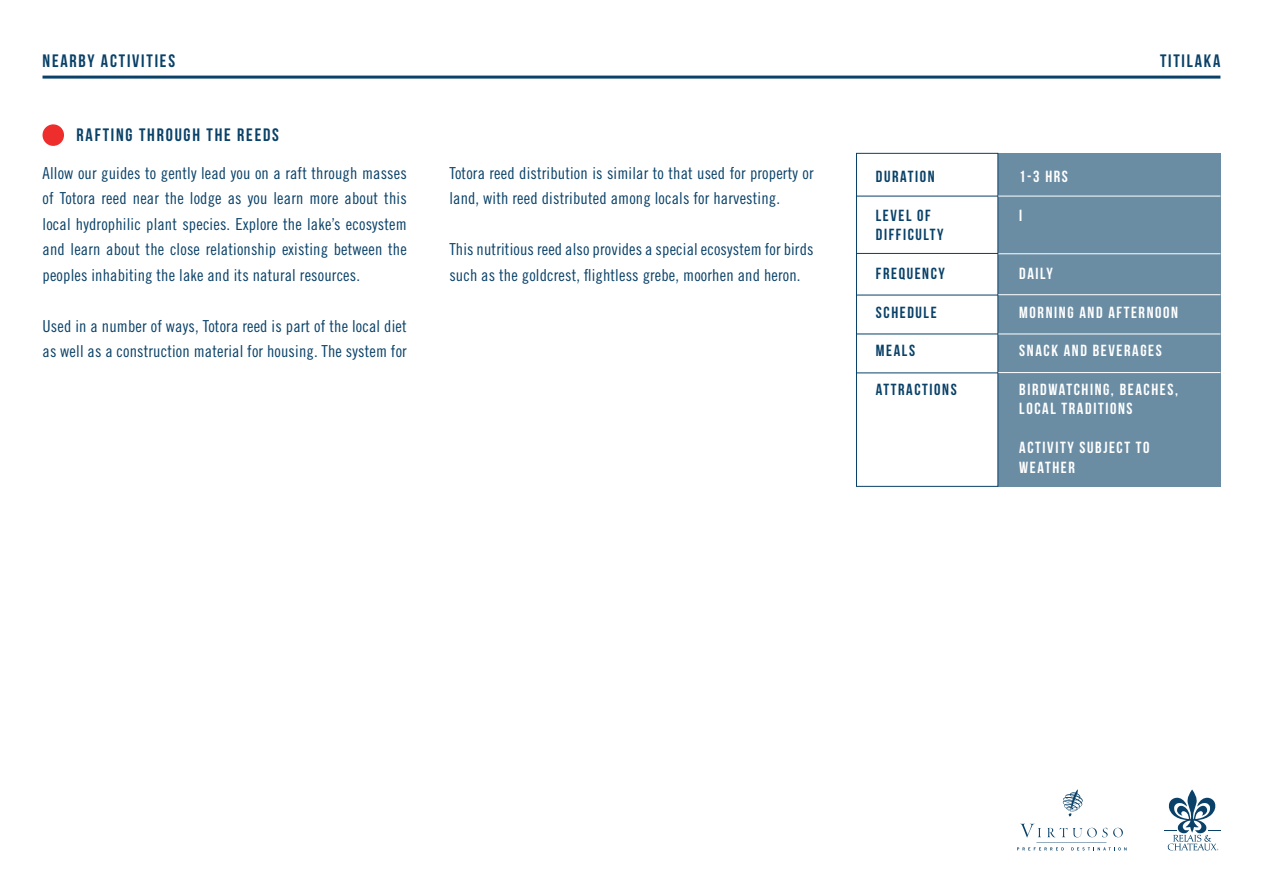
<style>
.page{position:relative;width:1263px;height:893px;background:#fff}
.page>*{position:absolute;margin:0;border:0;box-sizing:border-box;transform-origin:0 0}
.t1{font:18px "Bebas Neue";letter-spacing:.1em;color:#094168}
.t2{font:16.5px/25.5px "Trade Gothic Cond Eighteen";letter-spacing:.01em;color:#094168}
.t3{font:16.05px/19.4px "Bebas Neue";letter-spacing:.1em;color:#fff}
.t4{font:16.05px "Bebas Neue";letter-spacing:.1em;color:#094168}
</style>
<div class="page">
<hr style="left:43px;top:76px;width:1177px;height:3px;background:#094168">
<div style="left:43px;top:124px;width:21px;height:22px;background:#ee2d2d;border-radius:50%"></div>
<div style="left:856px;top:153px;width:142px;height:334px;border:1px solid #094168"></div>
<div style="left:998px;top:153px;width:222px;height:334px;background:#6b8da4"></div>
<hr style="left:856px;top:196px;width:142px;height:1px;background:#094168">
<hr style="left:998px;top:196px;width:222px;height:1px;background:#fff">
<hr style="left:998px;top:254px;width:222px;height:1px;background:#fff">
<hr style="left:998px;top:294px;width:222px;height:1px;background:#fff">
<hr style="left:998px;top:334px;width:222px;height:1px;background:#fff">
<hr style="left:998px;top:372px;width:222px;height:1px;background:#fff">
<hr style="left:856px;top:253px;width:142px;height:1px;background:#094168">
<hr style="left:856px;top:295px;width:142px;height:1px;background:#094168">
<hr style="left:856px;top:334px;width:142px;height:1px;background:#094168">
<hr style="left:856px;top:373px;width:142px;height:1px;background:#094168">
<svg style="left:1021px;top:824px;width:20px;height:14px"></svg>
<svg style="left:1047px;top:828px;width:76px;height:9px"></svg>
<svg style="left:1063px;top:789px;width:20px;height:28px"></svg>
<svg style="left:1017px;top:847px;width:47px;height:3px"></svg>
<svg style="left:1071px;top:847px;width:55px;height:3px"></svg>
<svg style="left:1164px;top:789px;width:56px;height:62px"></svg>
<p class="t1" style="left:43px;top:51px;width:134px">NEARBY ACTIVITIES</p>
<p class="t1" style="left:77px;top:125px;width:204px">GN I TFAR HGUORHT EHT SDEER</p>
<p class="t2" style="left:43px;top:160px;width:366px;text-align:justify">Allow our guides to gently lead you on a raft through masses of Totora reed near the lodge as you learn more about this local hydrophilic plant species. Explore the lake s’ ecosystem and learn about the close relationship existing between the peoples inhabiting the lake and its natural resources.</p>
<p class="t2" style="left:43px;top:313px;width:366px">Used in a number of ways, Totora reed is part of the local diet as well as a construction material for housing. The system for</p>
<p class="t2" style="left:449px;top:160px;width:366px">Totora reed distribution is similar to that used for property or land, with reed distributed among locals for harvesting.</p>
<p class="t2" style="left:449px;top:236px;width:366px">This nutritious reed also provides a special ecosystem for birds such as the goldcrest, flightless grebe, moorhen and heron.</p>
<p class="t4" style="left:876px;top:168px;width:60px">DURATION</p>
<p class="t4" style="left:876px;top:207px;width:56px">LEVEL OF</p>
<p class="t4" style="left:876px;top:226px;width:69px">DIFFICULTY</p>
<p class="t4" style="left:876px;top:265px;width:70px">FREQUENCY</p>
<p class="t4" style="left:876px;top:303px;width:62px">SCHEDULE</p>
<p class="t4" style="left:876px;top:342px;width:41px">MEALS</p>
<p class="t4" style="left:876px;top:381px;width:82px">ATTRACTIONS</p>
<p class="t3" style="left:1019px;top:167px;width:50px">1-3 HRS</p>
<p class="t3" style="left:1019px;top:206px;width:5px">I</p>
<p class="t1" style="left:1160px;top:51px;width:62px">TITILAKA</p>
<p class="t3" style="left:1019px;top:264px;width:35px">DAILY</p>
<p class="t3" style="left:1019px;top:302px;width:160px">MORNING AND AFTERNOON</p>
<p class="t3" style="left:1019px;top:341px;width:144px">SNACK AND BEVERAGES</p>
<p class="t3" style="left:1019px;top:380px;width:160px">WDR I B A T , SEHCAEB, GN I HC<br>LOCAL TRADITIONS</p>
<p class="t3" style="left:1019px;top:438px;width:132px">YT I V I TCA TCE JBUS OT<br>WEATHER</p>
</div>
